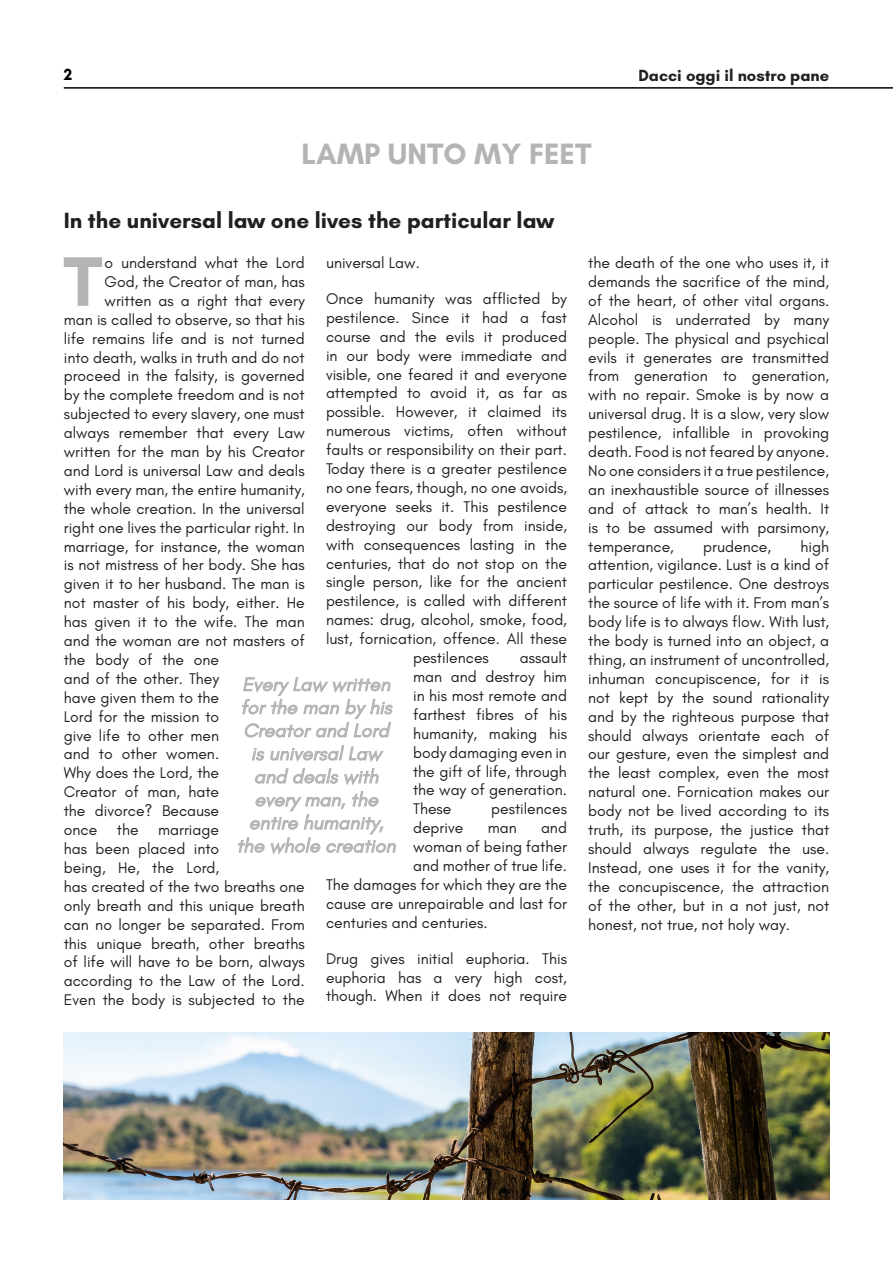
<style>
.page{position:relative;width:893px;height:1263px;background:#fff}
.page>*{position:absolute;margin:0;border:0;box-sizing:border-box;transform-origin:0 0}
.t1{font:700 71.4px "Glacial Indifference";color:#b4b4b4}
.t2{font:700 30px "Glacial Indifference";color:#b4b4b4}
.t3{font:700 22.5px "Glacial Indifference";color:#221f20}
.t4{font:italic 19.2px/23.1px "Glacial Indifference";color:#b4b4b4;text-align:center}
.t5{font:700 16.5px "Glacial Indifference";color:#221f20}
.t6{font:700 16.5px "Glacial Indifference";color:#000}
.t7{font:15.75px/18.9px "Glacial Indifference";color:#221f20;text-align:justify}
</style>
<div class="page">
<hr style="left:64px;top:87px;width:829px;height:2px;background:#000">
<img style="left:64px;top:1033px;width:765px;height:166px">
<svg style="left:238px;top:677px;width:158px;height:178px"></svg>
<p class="t6" style="left:64px;top:65px;width:10px">2</p>
<h2 class="t2" style="left:301px;top:135px;width:291px">LAMP UNTO MY FEET</h2>
<p class="t5" style="left:638px;top:65px;width:192px">Dacci oggi il nostro pane</p>
<h3 class="t3" style="left:64px;top:206px;width:492px">In the universal law one lives the particular law</h3>
<h1 class="t1" style="left:63px;top:237px;width:41px">T</h1>
<p class="t7" style="left:105px;top:253px;width:202px">o understand what the Lord</p>
<p class="t7" style="left:326px;top:253px;width:95px">universal Law.</p>
<p class="t7" style="left:326px;top:289px;width:242px;text-align:center">Once humanity was afflicted by pestilence. Since it had a fast course and the evils it produced in our body were immediate and visible, one feared it and everyone attempted to avoid it, as far as possible. However, it claimed its numerous victims, often without faults or responsibility on their part.<br>Today there is a greater pestilence no one fears, though, no one avoids, everyone seeks it. This pestilence destroying our body from inside, with consequences lasting in the centuries, that do not stop on the single person, like for the ancient pestilence, is called with different names: drug, alcohol, smoke, food, lust, fornication, offence. All these pestilences</p>
<p class="t7" style="left:105px;top:272px;width:202px">God, the Creator of man, has</p>
<p class="t7" style="left:105px;top:291px;width:202px">written as a right that every</p>
<p class="t7" style="left:64px;top:310px;width:242px">man is called to observe, so that his</p>
<p class="t7" style="left:64px;top:329px;width:242px">life remains life and is not turned</p>
<p class="t7" style="left:64px;top:348px;width:242px">into death, walks in truth and do not</p>
<p class="t7" style="left:64px;top:367px;width:242px">proceed in the falsity, is governed</p>
<p class="t7" style="left:64px;top:386px;width:242px">by the complete freedom and is not</p>
<p class="t7" style="left:64px;top:405px;width:242px">subjected to every slavery, one must</p>
<p class="t7" style="left:64px;top:424px;width:242px">always remember that every Law</p>
<p class="t7" style="left:64px;top:442px;width:242px">written for the man by his Creator</p>
<p class="t7" style="left:64px;top:461px;width:242px">and Lord is universal Law and deals</p>
<p class="t7" style="left:64px;top:480px;width:242px">with every man, the entire humanity,</p>
<p class="t7" style="left:64px;top:499px;width:242px">the whole creation. In the universal</p>
<p class="t7" style="left:64px;top:518px;width:242px">right one lives the particular right. In</p>
<p class="t7" style="left:64px;top:537px;width:242px">marriage, for instance, the woman</p>
<p class="t7" style="left:64px;top:556px;width:242px">is not mistress of her body. She has</p>
<p class="t7" style="left:64px;top:575px;width:242px">given it to her husband. The man is</p>
<p class="t7" style="left:64px;top:594px;width:242px">not master of his body, either. He</p>
<p class="t7" style="left:64px;top:613px;width:242px">has given it to the wife. The man</p>
<p class="t7" style="left:64px;top:631px;width:242px">and the woman are not masters of</p>
<p class="t7" style="left:64px;top:650px;width:157px">the body of the one</p>
<p class="t7" style="left:64px;top:669px;width:157px">and of the other. They</p>
<p class="t7" style="left:64px;top:688px;width:157px">have given them to the</p>
<p class="t7" style="left:64px;top:707px;width:157px">Lord for the mission to</p>
<p class="t7" style="left:64px;top:726px;width:157px">give life to other men</p>
<p class="t7" style="left:64px;top:745px;width:157px">and to other women.</p>
<p class="t7" style="left:64px;top:764px;width:157px">Why does the Lord, the</p>
<p class="t7" style="left:64px;top:783px;width:157px">Creator of man, hate</p>
<p class="t7" style="left:64px;top:802px;width:157px">the divorce? Because</p>
<p class="t7" style="left:64px;top:820px;width:157px">once the marriage</p>
<p class="t7" style="left:64px;top:839px;width:157px">has been placed into</p>
<p class="t7" style="left:64px;top:858px;width:157px">being, He, the Lord,</p>
<p class="t7" style="left:64px;top:877px;width:242px">has created of the two breaths one</p>
<p class="t7" style="left:64px;top:896px;width:242px">only breath and this unique breath</p>
<p class="t7" style="left:64px;top:915px;width:242px">can no longer be separated. From</p>
<p class="t7" style="left:64px;top:934px;width:242px">this unique breath, other breaths</p>
<p class="t7" style="left:64px;top:953px;width:242px">of life will have to be born, always</p>
<p class="t7" style="left:64px;top:972px;width:242px">according to the Law of the Lord.</p>
<p class="t7" style="left:64px;top:991px;width:242px">Even the body is subjected to the</p>
<p class="t7" style="left:413px;top:649px;width:155px;text-indent:107px">assault man and destroy him in his most remote and farthest fibres of his humanity, making his body damaging even in the gift of life, through the way of generation.<br>These</p>
<p class="t4" style="left:237px;top:673px;width:160px">Every Law written for the man by his<br>Creator and Lord is universal Law and deals with every man, the entire humanity, the whole creation</p>
<p class="t7" style="left:491px;top:800px;width:77px">pestilences</p>
<p class="t7" style="left:413px;top:819px;width:52px">deprive</p>
<p class="t7" style="left:488px;top:819px;width:31px">man</p>
<p class="t7" style="left:541px;top:819px;width:27px">and</p>
<p class="t7" style="left:413px;top:838px;width:155px">woman of being father</p>
<p class="t7" style="left:413px;top:856px;width:155px">and mother of true life.</p>
<p class="t7" style="left:326px;top:875px;width:242px">The damages for which they are the</p>
<p class="t7" style="left:326px;top:894px;width:242px">cause are unrepairable and last for</p>
<p class="t7" style="left:326px;top:913px;width:163px">centuries and centuries.</p>
<p class="t7" style="left:326px;top:949px;width:242px">Drug gives initial euphoria. This euphoria has a very high cost, though. When it does not require</p>
<p class="t7" style="left:588px;top:253px;width:242px">the death of the one who uses it, it demands the sacrifice of the mind, of the heart, of other vital organs.<br>Alcohol is underrated by many people. The physical and psychical evils it generates are transmitted from generation to generation, with no repair. Smoke is by now a universal drug. It is a slow, very slow pestilence, infallible in provoking death. Food is not feared by anyone.<br>No one considers it a true pestilence, an inexhaustible source of illnesses and of attack to man’s health. It is to be assumed with parsimony, temperance,</p>
<p class="t7" style="left:588px;top:537px;width:242px;text-indent:212px">high attention, vigilance. Lust is a kind of particular pestilence. One destroys the source of life with it. From man’s body life is to always flow. With lust, the body is turned into an object, a thing, an instrument of uncontrolled, inhuman concupiscence, for it is not kept by the sound rationality and by the righteous purpose that should always orientate each of our gesture, even the simplest and the least complex, even the most natural one. Fornication makes our body not be lived according to its truth, its purpose, the justice that should always regulate the use.<br>Instead, one uses it for the vanity, the concupiscence, the attraction of the other, but in a not just, not honest, not true, not holy way.</p>
<p class="t7" style="left:703px;top:537px;width:69px">prudence,</p>
</div>
